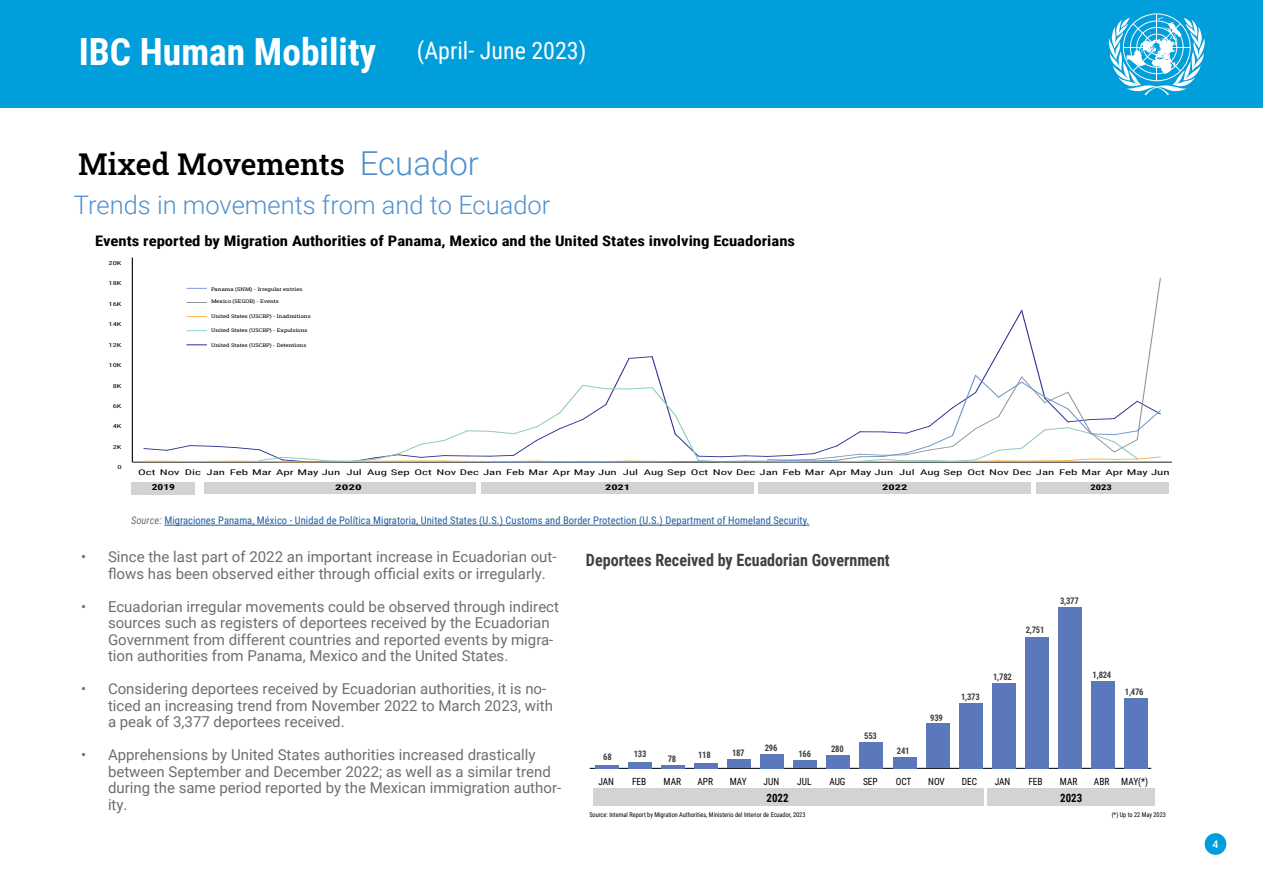
<style>
.page{position:relative;width:1263px;height:893px;background:#fff}
.page>*{position:absolute;margin:0;border:0;box-sizing:border-box;transform-origin:0 0}
.t1{font:700 37.5px "Roboto Condensed";color:#fff}
.t2{font:500 30px "Roboto Slab";color:#000}
.t3{font:300 25.5px "Roboto";color:#5091cd}
.t4{font:24px "Roboto Condensed";color:#fff}
.t5{font:700 16.95px "Roboto Condensed";color:#414042;scale:.95 1}
.t6{font:15px/16.5px "Roboto";color:#6d6e71}
.t7{font:700 14.55px "Roboto Condensed";color:#000;scale:1.15 1}
.t8{font:700 11.55px "Roboto Condensed";color:#000;scale:.95 1}
.t9{font:10.5px "Roboto Condensed";letter-spacing:.005em;color:#215e9e}
.t10{font:500 10.5px "Roboto";color:#fff}
.t11{font:9.9px "Roboto Condensed";color:#000;scale:.95 1}
.t12{font:700 9px "Roboto Condensed";letter-spacing:-.025em;color:#414042;scale:.95 1}
.t13{font:700 8.4px "Roboto Condensed";color:#000;scale:1.37 1}
.t14{font:7.8px "Roboto Condensed";color:#000;scale:1.64 1}
.t15{font:700 7.8px "Roboto Condensed";color:#000;scale:1.57 1}
.t16{font:700 7.8px "Roboto Condensed";color:#000;scale:1.67 1}
.t17{font:700 7.8px "Roboto Condensed";color:#000;scale:1.34 1}
.t18{font:6.6px "Roboto Condensed";color:#000;scale:.95 1}
.t19{font:5.4px "Roboto Condensed";color:#000;scale:1.57 1}
.t20{font:4.95px "Roboto Slab";color:#000;scale:1.17 1}
.s1{font-family:"Roboto";font-weight:300;font-size:33px;color:#5091cd}
.s2{font-style:italic;color:#6d6e71}
</style>
<div class="page">
<div style="left:0;top:0;width:1263px;height:107px;background:#009edb"></div>
<svg style="left:1109px;top:13px;width:96px;height:82px"></svg>
<div style="left:1205px;top:833px;width:21px;height:22px;background:#009edb;border-radius:50%"></div>
<div style="left:131px;top:482px;width:64px;height:12px;background:#d1d3d4"></div>
<div style="left:204px;top:482px;width:272px;height:12px;background:#d1d3d4"></div>
<div style="left:481px;top:482px;width:273px;height:12px;background:#d1d3d4"></div>
<div style="left:759px;top:482px;width:272px;height:12px;background:#d1d3d4"></div>
<div style="left:1036px;top:482px;width:133px;height:12px;background:#d1d3d4"></div>
<hr style="left:132px;top:462px;width:1040px;height:1px;background:#000">
<hr style="left:132px;top:258px;width:1px;height:204px;background:#000">
<svg style="left:143px;top:278px;width:1018px;height:185px"></svg>
<hr style="left:590px;top:768px;width:561px;height:1px;background:#000">
<div style="left:1124px;top:698px;width:23px;height:70px;background:#5a78bb"></div>
<div style="left:1091px;top:681px;width:23px;height:87px;background:#5a78bb"></div>
<div style="left:1058px;top:607px;width:23px;height:161px;background:#5a78bb"></div>
<div style="left:1025px;top:637px;width:23px;height:131px;background:#5a78bb"></div>
<div style="left:992px;top:683px;width:23px;height:85px;background:#5a78bb"></div>
<div style="left:959px;top:703px;width:23px;height:65px;background:#5a78bb"></div>
<div style="left:926px;top:723px;width:23px;height:45px;background:#5a78bb"></div>
<div style="left:893px;top:757px;width:23px;height:11px;background:#5a78bb"></div>
<div style="left:859px;top:742px;width:24px;height:26px;background:#5a78bb"></div>
<div style="left:826px;top:755px;width:24px;height:13px;background:#5a78bb"></div>
<div style="left:793px;top:760px;width:24px;height:8px;background:#5a78bb"></div>
<div style="left:760px;top:754px;width:24px;height:14px;background:#5a78bb"></div>
<div style="left:727px;top:759px;width:24px;height:9px;background:#5a78bb"></div>
<div style="left:694px;top:763px;width:24px;height:5px;background:#5a78bb"></div>
<hr style="left:661px;top:765px;width:24px;height:3px;background:#5a78bb">
<div style="left:628px;top:762px;width:24px;height:6px;background:#5a78bb"></div>
<hr style="left:595px;top:765px;width:24px;height:3px;background:#5a78bb">
<div style="left:593px;top:789px;width:391px;height:17px;background:#d1d3d4"></div>
<div style="left:987px;top:789px;width:168px;height:17px;background:#d1d3d4"></div>
<hr style="left:164px;top:525px;width:645px;height:1px;background:#215e9e">
<h1 class="t1" style="left:79px;top:26px;width:299px">IBC Human Mobility</h1>
<h3 class="t4" style="left:417px;top:34px;width:171px">(April- June 2023)</h3>
<h2 class="t2" style="left:78px;top:143px;width:402px">Mixed Movements <span class="s1">Ecuador</span></h2>
<h3 class="t3" style="left:74px;top:187px;width:478px">Trends in movements from and to Ecuador</h3>
<p class="t7" style="left:95px;top:231px;width:610px">Events reported by Migration Authorities of Panama, Mexico and the United States involving Ecuadorians</p>
<p class="t19" style="left:108px;top:259px;width:10px">20K</p>
<p class="t19" style="left:108px;top:280px;width:10px">18K</p>
<p class="t19" style="left:108px;top:300px;width:10px">16K</p>
<p class="t19" style="left:108px;top:320px;width:10px">14K</p>
<p class="t19" style="left:108px;top:341px;width:10px">12K</p>
<p class="t19" style="left:108px;top:361px;width:10px">10K</p>
<p class="t19" style="left:113px;top:382px;width:7px">8K</p>
<p class="t19" style="left:113px;top:402px;width:7px">6K</p>
<p class="t19" style="left:113px;top:423px;width:7px">4K</p>
<p class="t19" style="left:113px;top:443px;width:7px">2K</p>
<p class="t19" style="left:117px;top:464px;width:4px">0</p>
<p class="t20" style="left:211px;top:285px;width:80px">Panama (SNM) - Irregular entries</p>
<p class="t20" style="left:211px;top:298px;width:59px">Mexico (SEGOB) - Events</p>
<p class="t20" style="left:211px;top:313px;width:87px">United States (USCBP) - Inadmitions</p>
<p class="t20" style="left:211px;top:327px;width:84px">United States (USCBP) - Expulsions</p>
<p class="t20" style="left:211px;top:341px;width:83px">United States (USCBP) - Detentions</p>
<p class="t14" style="left:138px;top:467px;width:630px">Oct Nov Dic Jan Feb Mar Apr May Jun Jul Aug Sep Oct Nov Dec Jan Feb Mar Apr May Jun Jul Aug Sep Oct Nov Dec Jan Feb Mar Apr May Jun Jul Aug Sep Oct Nov Dec Jan Feb Mar Apr May Jun</p>
<p class="t13" style="left:152px;top:481px;width:18px">2019</p>
<p class="t16" style="left:335px;top:482px;width:17px">2020</p>
<p class="t15" style="left:605px;top:482px;width:17px">2021</p>
<p class="t15" style="left:882px;top:482px;width:17px">2022</p>
<p class="t17" style="left:1090px;top:482px;width:17px">2023</p>
<p class="t9" style="left:131px;top:513px;width:680px"><span class="s2">Source:</span> Migraciones Panama, México - Unidad de Política Migratoria, United States (U.S.) Customs and Border Protection (U.S.) Department of Homeland Security.</p>
<p class="t6" style="left:108px;top:548px;width:450px;text-indent:-27px">• Since the last part of 2022 an important increase in Ecuadorian out&shy;flows has been observed either through official exits or irregularly.</p>
<p class="t6" style="left:108px;top:597px;width:452px;text-indent:-27px">• Ecuadorian irregular movements could be observed through indirect sources such as registers of deportees received by the Ecuadorian Government from different countries and reported events by migra&shy;tion authorities from Panama, Mexico and the United States.</p>
<p class="t6" style="left:108px;top:680px;width:446px;text-indent:-27px">• Considering deportees received by Ecuadorian authorities, it is no&shy;ticed an increasing trend from November 2022 to March 2023, with a peak of 3,377 deportees received.</p>
<p class="t6" style="left:108px;top:746px;width:455px;text-indent:-27px">• Apprehensions by United States authorities increased drastically between September and December 2022; as well as a similar trend during the same period reported by the Mexican immigration author&shy;ity.</p>
<p class="t5" style="left:586px;top:548px;width:321px">Deportees Received by Ecuadorian Government</p>
<p class="t12" style="left:603px;top:751px;width:10px">68</p>
<p class="t12" style="left:634px;top:748px;width:15px">133</p>
<p class="t12" style="left:668px;top:752px;width:10px">78</p>
<p class="t12" style="left:698px;top:749px;width:15px">118</p>
<p class="t12" style="left:732px;top:747px;width:15px">187</p>
<p class="t12" style="left:765px;top:741px;width:15px">296</p>
<p class="t12" style="left:798px;top:748px;width:15px">166</p>
<p class="t12" style="left:831px;top:743px;width:15px">280</p>
<p class="t12" style="left:864px;top:730px;width:15px">553</p>
<p class="t12" style="left:897px;top:744px;width:15px">241</p>
<p class="t12" style="left:930px;top:711px;width:15px">939</p>
<p class="t12" style="left:1026px;top:624px;width:21px">2,751</p>
<p class="t12" style="left:961px;top:690px;width:21px">1,373</p>
<p class="t12" style="left:993px;top:671px;width:21px">1,782</p>
<p class="t12" style="left:1060px;top:595px;width:21px">3,377</p>
<p class="t12" style="left:1092px;top:668px;width:21px">1,824</p>
<p class="t12" style="left:1125px;top:686px;width:21px">1,476</p>
<p class="t11" style="left:598px;top:774px;width:18px">JAN</p>
<p class="t11" style="left:632px;top:774px;width:17px">FEB</p>
<p class="t11" style="left:663px;top:774px;width:20px">MAR</p>
<p class="t11" style="left:697px;top:774px;width:18px">APR</p>
<p class="t11" style="left:730px;top:774px;width:19px">MAY</p>
<p class="t11" style="left:763px;top:774px;width:18px">JUN</p>
<p class="t11" style="left:797px;top:774px;width:17px">JUL</p>
<p class="t11" style="left:829px;top:774px;width:18px">AUG</p>
<p class="t11" style="left:863px;top:774px;width:17px">SEP</p>
<p class="t11" style="left:896px;top:774px;width:18px">OCT</p>
<p class="t11" style="left:928px;top:774px;width:19px">NOV</p>
<p class="t11" style="left:962px;top:774px;width:18px">DEC</p>
<p class="t11" style="left:995px;top:774px;width:18px">JAN</p>
<p class="t11" style="left:1028px;top:774px;width:17px">FEB</p>
<p class="t11" style="left:1060px;top:774px;width:20px">MAR</p>
<p class="t11" style="left:1094px;top:774px;width:59px">ABR MAY(*)</p>
<p class="t8" style="left:766px;top:790px;width:25px">2022</p>
<p class="t8" style="left:1060px;top:790px;width:25px">2023</p>
<p class="t18" style="left:589px;top:810px;width:229px">Source: Internal Report by Migration Authorities, Ministerio del Interior de Ecuador, 2023</p>
<p class="t18" style="left:1112px;top:810px;width:59px">(*) Up to 22 May 2023</p>
<p class="t10" style="left:1212px;top:836px;width:7px">4</p>
</div>
